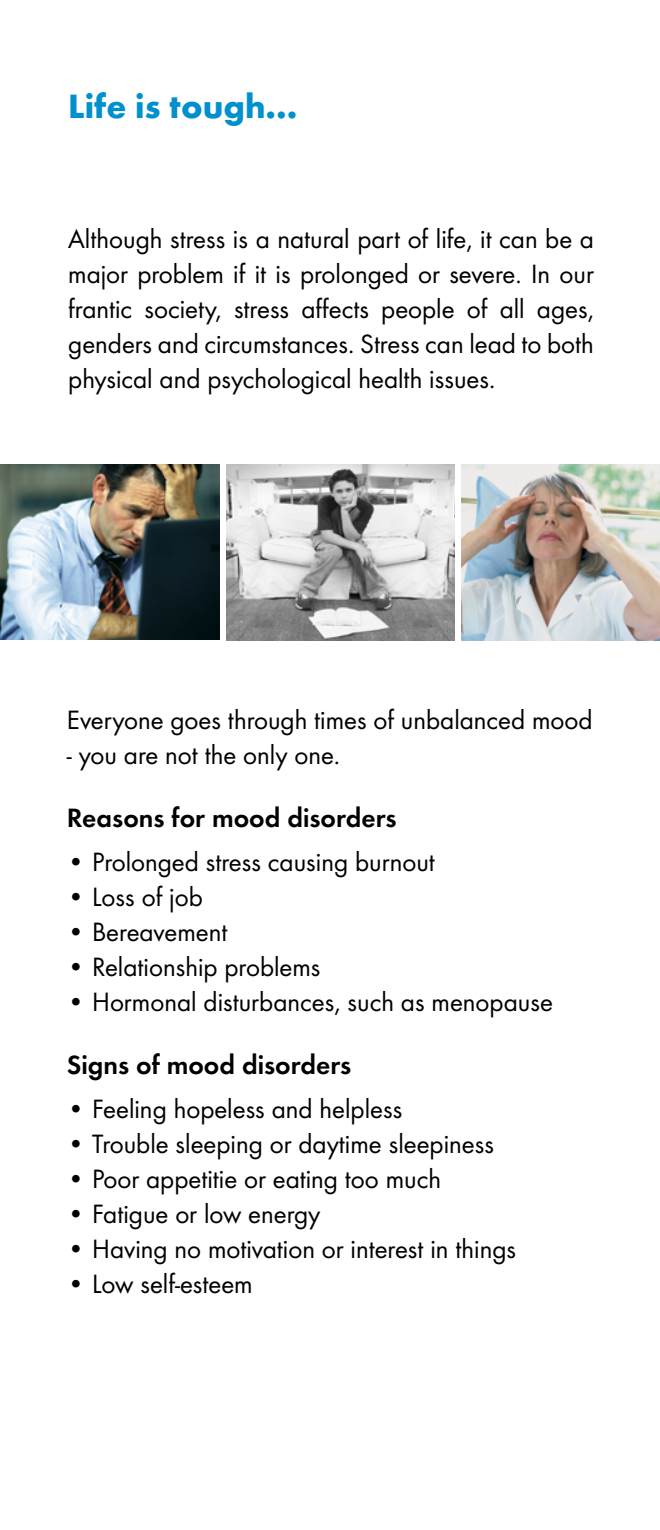
<style>
.page{position:relative;width:660px;height:1530px;background:#fff}
.page>*{position:absolute;margin:0;border:0;box-sizing:border-box;transform-origin:0 0}
.t1{font:700 35px "Futura";color:#0090ce}
.t2{font:27.5px/35px "Futura Boo";color:#000;text-align:justify}
.t3{font:27.5px "Futura Dem";color:#000}
</style>
<div class="page">
<img style="left:0;top:464px;width:219px;height:176px">
<img style="left:461px;top:464px;width:199px;height:176px">
<img style="left:227px;top:465px;width:228px;height:176px">
<p class="t1" style="left:68px;top:84px;width:231px">Life is tough...</p>
<p class="t2" style="left:68px;top:221px;width:527px">Although stress is a natural part of life, it can be a major problem if it is prolonged or severe. In our frantic society, stress affects people of all ages, genders and circumstances. Stress can lead to both physical and psychological health issues.</p>
<p class="t2" style="left:67px;top:702px;width:527px">Everyone goes through times of unbalanced mood</p>
<p class="t2" style="left:67px;top:737px;width:275px">- you are not the only one.</p>
<p class="t3" style="left:67px;top:798px;width:331px">Reasons for mood disorders</p>
<p class="t2" style="left:67px;top:844px;width:369px">• Prolonged stress causing burnout</p>
<p class="t2" style="left:67px;top:879px;width:137px">• Loss of job</p>
<p class="t2" style="left:67px;top:914px;width:162px">• Bereavement</p>
<p class="t2" style="left:67px;top:949px;width:255px">• Relationship problems</p>
<p class="t2" style="left:67px;top:984px;width:487px">• Hormonal disturbances, such as menopause</p>
<p class="t3" style="left:67px;top:1045px;width:286px">Signs of mood disorders</p>
<p class="t2" style="left:67px;top:1091px;width:337px">• Feeling hopeless and helpless</p>
<p class="t2" style="left:67px;top:1126px;width:429px">• Trouble sleeping or daytime sleepiness</p>
<p class="t2" style="left:67px;top:1161px;width:376px">• Poor appetitie or eating too much</p>
<p class="t2" style="left:67px;top:1196px;width:255px">• Fatigue or low energy</p>
<p class="t2" style="left:67px;top:1231px;width:451px">• Having no motivation or interest in things</p>
<p class="t2" style="left:67px;top:1266px;width:187px">• Low self-esteem</p>
</div>
